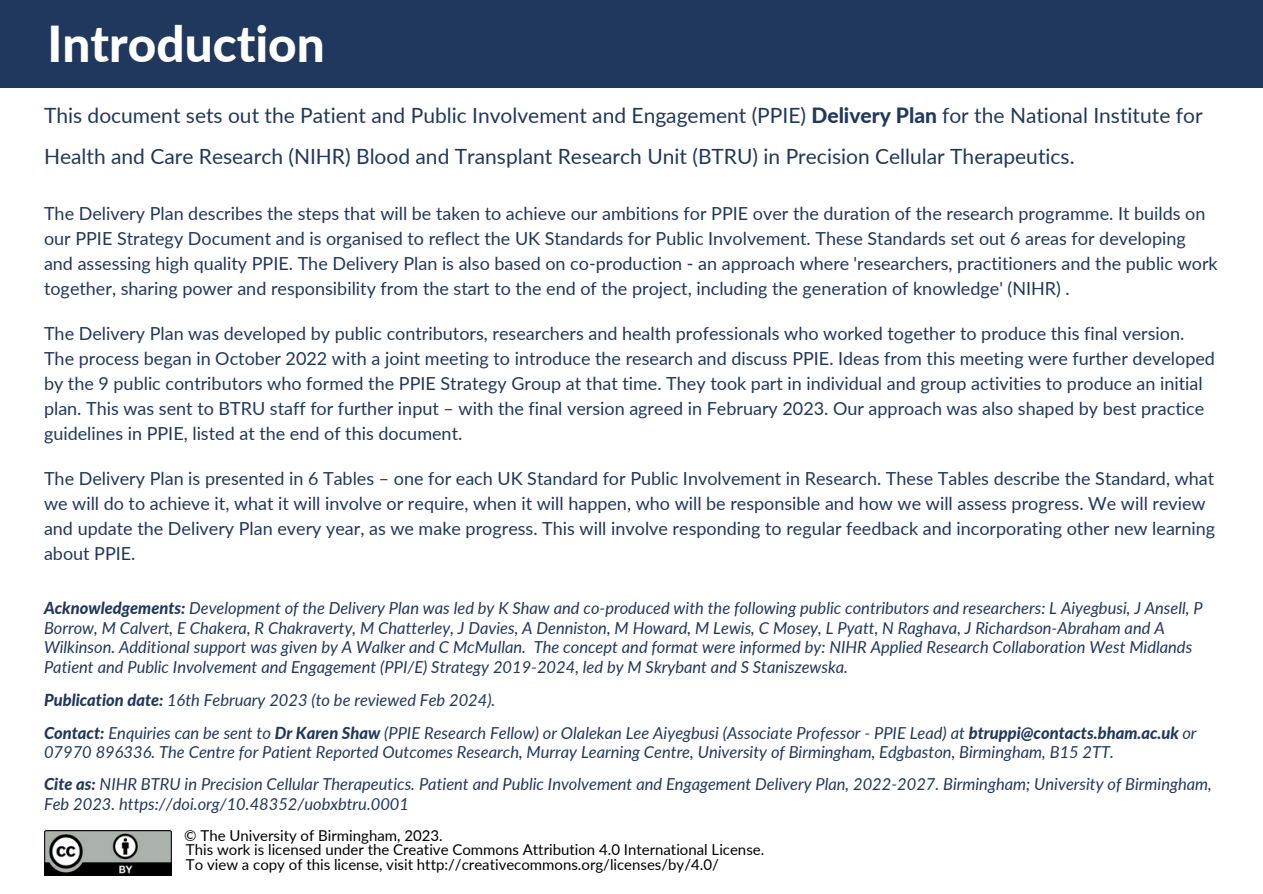
<style>
.page{position:relative;width:1263px;height:894px;background:#fff}
.page>*{position:absolute;margin:0;border:0;box-sizing:border-box;transform-origin:0 0}
.t1{font:800 49.5px "Lato";color:#fff}
.t2{font:21px/41.2px "Lato";color:#20375e}
.t3{font:18px/24.8px "Lato";color:#20375e}
.t4{font:italic 16.5px/19.5px "Lato";color:#20375e}
.t5{font:15px/14.2px "Lato";color:#000}
.s1{font-weight:800}
</style>
<div class="page">
<div style="left:0;top:0;width:1262px;height:88px;background:#20375e"></div>
<img style="left:44px;top:830px;width:127px;height:44px">
<h1 class="t1" style="left:47px;top:13px;width:279px">Introduction</h1>
<p class="t2" style="left:44px;top:94px;width:1160px">This document sets out the Patient and Public Involvement and Engagement (PPIE) <span class="s1">Delivery Plan</span> for the National Institute for<br>Health and Care Research (NIHR) Blood and Transplant Research Unit (BTRU) in Precision Cellular Therapeutics.</p>
<p class="t3" style="left:44px;top:201px;width:1175px">The Delivery Plan describes the steps that will be taken to achieve our ambitions for PPIE over the duration of the research programme. It builds on our PPIE Strategy Document and is organised to reflect the UK Standards for Public Involvement. These Standards set out 6 areas for developing and assessing high quality PPIE. The Delivery Plan is also based on co-production - an approach where 'researchers, practitioners and the public work together, sharing power and responsibility from the start to the end of the project, including the generation of knowledge' (NIHR) .</p>
<p class="t3" style="left:44px;top:321px;width:1172px">The Delivery Plan was developed by public contributors, researchers and health professionals who worked together to produce this final version.<br>The process began in October 2022 with a joint meeting to introduce the research and discuss PPIE. Ideas from this meeting were further developed by the 9 public contributors who formed the PPIE Strategy Group at that time. They took part in individual and group activities to produce an initial plan. This was sent to BTRU staff for further input – with the final version agreed in February 2023. Our approach was also shaped by best practice guidelines in PPIE, listed at the end of this document.</p>
<p class="t3" style="left:44px;top:466px;width:1173px">The Delivery Plan is presented in 6 Tables – one for each UK Standard for Public Involvement in Research. These Tables describe the Standard, what we will do to achieve it, what it will involve or require, when it will happen, who will be responsible and how we will assess progress. We will review and update the Delivery Plan every year, as we make progress. This will involve responding to regular feedback and incorporating other new learning about PPIE.</p>
<p class="t4" style="left:44px;top:598px;width:1160px"><span class="s1">Acknowledgements:</span> Development of the Delivery Plan was led by K Shaw and co-produced with the following public contributors and researchers: L Aiyegbusi, J Ansell, P Borrow, M Calvert, E Chakera, R Chakraverty, M Chatterley, J Davies, A Denniston, M Howard, M Lewis, C Mosey, L Pyatt, N Raghava, J Richardson-Abraham and A Wilkinson. Additional support was given by A Walker and C McMullan. The concept and format were informed by: NIHR Applied Research Collaboration West Midlands Patient and Public Involvement and Engagement (PPI/E) Strategy 2019-2024, led by M Skrybant and S Staniszewska.</p>
<p class="t4" style="left:44px;top:682px;width:1154px;line-height:33px"><span class="s1">Publication date:</span> 16th February 2023 (to be reviewed Feb 2024).<br><span class="s1">Contact:</span> Enquiries can be sent to <span class="s1">Dr Karen Shaw</span> (PPIE Research Fellow) or Olalekan Lee Aiyegbusi (Associate Professor - PPIE Lead) at <span class="s1">btruppi@contacts.bham.ac.uk</span> or</p>
<p class="t4" style="left:44px;top:736px;width:1169px;line-height:31.5px">07970 896336. The Centre for Patient Reported Outcomes Research, Murray Learning Centre, University of Birmingham, Edgbaston, Birmingham, B15 2TT.<br><span class="s1">Cite as:</span> NIHR BTRU in Precision Cellular Therapeutics. Patient and Public Involvement and Engagement Delivery Plan, 2022-2027. Birmingham; University of Birmingham,</p>
<p class="t4" style="left:44px;top:793px;width:367px">Feb 2023. https://doi.org/10.48352/uobxbtru.0001</p>
<p class="t5" style="left:184px;top:827px;width:581px">© The University of Birmingham, 2023.<br>This work is licensed under the Creative Commons Attribution 4.0 International License.<br>To view a copy of this license, visit http://creativecommons.org/licenses/by/4.0/</p>
</div>
